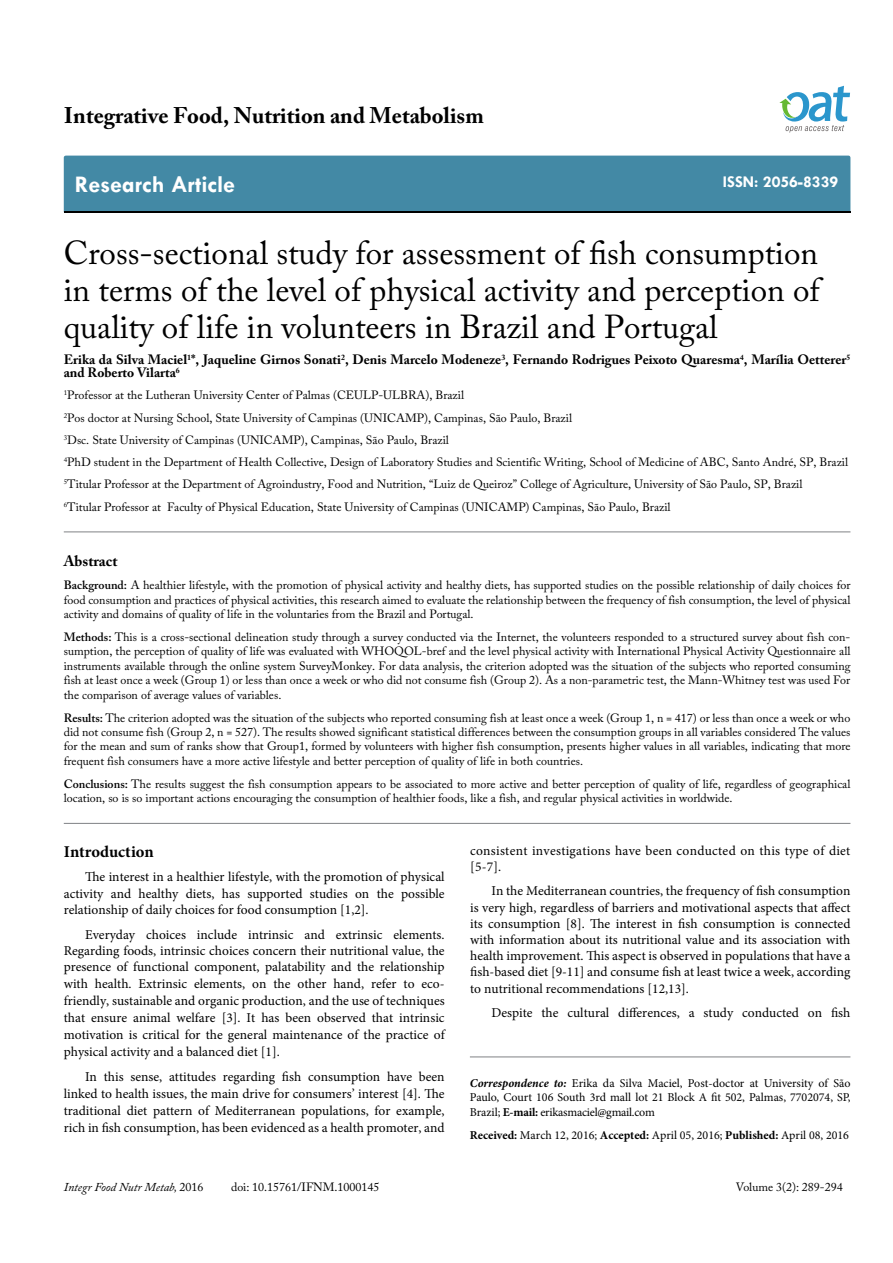
<style>
.page{position:relative;width:893px;height:1263px;background:#fff}
.page>*{position:absolute;margin:0;border:0;box-sizing:border-box;transform-origin:0 0}
.t1{font:33px/37.5px "Adobe Caslon Pro";color:#000;text-align:justify}
.t2{font:700 24px "Tw Cen";color:#fff}
.t3{font:700 22.5px "Adobe Caslon Pro";color:#000}
.t4{font:700 16.5px "Tw Cen";color:#fff}
.t5{font:700 16.5px "Minion Pro";letter-spacing:-.005em;color:#000}
.t6{font:700 15px "Adobe Caslon Pro";color:#000}
.t7{font:13.5px/16.2px "Minion Pro";color:#000;text-align:justify}
.t8{font:700 13.5px/12.9px "Adobe Caslon Pro";color:#000}
.t9{font:13.5px/16.2px "Minion Pro";letter-spacing:.02em;color:#000}
.t10{font:12px/14.4px "Adobe Caslon Pro";color:#000;text-align:justify}
.t11{font:12px/14.4px "Minion Pro";color:#000;text-align:justify}
.t12{font:italic 12px "Adobe Caslon Pro";color:#000}
.s1{font-weight:600}
.s2{font-weight:700;font-style:italic}
.s3{font-weight:700}
.s4{font-style:normal}
</style>
<div class="page">
<div style="left:64px;top:156px;width:786px;height:56px;background:#4389a5"></div>
<svg style="left:779px;top:86px;width:71px;height:47px"></svg>
<hr style="left:64px;top:532px;width:786px;height:1px;background:#808285">
<hr style="left:64px;top:823px;width:786px;height:1px;background:#808285">
<hr style="left:470px;top:1057px;width:380px;height:1px;background:#808285">
<h3 class="t3" style="left:64px;top:102px;width:421px">Integrative Food, Nutrition and Metabolism</h3>
<h2 class="t2" style="left:75px;top:170px;width:162px">Research Article</h2>
<h3 class="t4" style="left:723px;top:172px;width:117px">ISSN: 2056-8339</h3>
<h1 class="t1" style="left:64px;top:233px;width:757px">Cross-sectional study for assessment of fish consumption in terms of the level of physical activity and perception of quality of life in volunteers in Brazil and Portugal</h1>
<p class="t8" style="left:64px;top:353px;width:788px">Erika da Silva Maciel<sup>1</sup>*, Jaqueline Girnos Sonati<sup>2</sup>, Denis Marcelo Modeneze<sup>3</sup>, Fernando Rodrigues Peixoto Quaresma<sup>4</sup>, Marília Oetterer<sup>5 </sup>and Roberto Vilarta<sup>6</sup></p>
<p class="t10" style="left:64px;top:384px;width:786px;line-height:22.2px;text-align:left"><sup>1</sup>Professor at the Lutheran University Center of Palmas (CEULP-ULBRA), Brazil<br><sup>2</sup>Pos doctor at Nursing School, State University of Campinas (UNICAMP), Campinas, São Paulo, Brazil<br><sup>3</sup>Dsc. State University of Campinas (UNICAMP), Campinas, São Paulo, Brazil<br><sup>4</sup>PhD student in the Department of Health Collective, Design of Laboratory Studies and Scientific Writing, School of Medicine of ABC, Santo André, SP, Brazil <sup>5</sup>Titular Professor at the Department of Agroindustry, Food and Nutrition, “Luiz de Queiroz” College of Agriculture, University of São Paulo, SP, Brazil<br><sup>6</sup>Titular Professor at Faculty of Physical Education, State University of Campinas (UNICAMP) Campinas, São Paulo, Brazil</p>
<p class="t6" style="left:64px;top:552px;width:55px">Abstract</p>
<p class="t10" style="left:64px;top:578px;width:788px"><span class="s1">Background:</span> A healthier lifestyle, with the promotion of physical activity and healthy diets, has supported studies on the possible relationship of daily choices for food consumption and practices of physical activities, this research aimed to evaluate the relationship between the frequency of fish consumption, the level of physical activity and domains of quality of life in the voluntaries from the Brazil and Portugal.</p>
<p class="t10" style="left:64px;top:630px;width:788px"><span class="s1">Methods:</span> This is a cross-sectional delineation study through a survey conducted via the Internet, the volunteers responded to a structured survey about fish con&shy;sumption, the perception of quality of life was evaluated with WHOQOL-bref and the level physical activity with International Physical Activity Questionnaire all instruments available through the online system SurveyMonkey. For data analysis, the criterion adopted was the situation of the subjects who reported consuming fish at least once a week (Group 1) or less than once a week or who did not consume fish (Group 2). As a non-parametric test, the Mann-Whitney test was used For the comparison of average values of variables.</p>
<p class="t10" style="left:64px;top:710px;width:788px"><span class="s1">Results:</span> The criterion adopted was the situation of the subjects who reported consuming fish at least once a week (Group 1, n = 417) or less than once a week or who did not consume fish (Group 2, n = 527). The results showed significant statistical differences between the consumption groups in all variables considered The values for the mean and sum of ranks show that Group1, formed by volunteers with higher fish consumption, presents higher values in all variables, indicating that more frequent fish consumers have a more active lifestyle and better perception of quality of life in both countries.</p>
<p class="t10" style="left:64px;top:776px;width:788px"><span class="s1">Conclusions:</span> The results suggest the fish consumption appears to be associated to more active and better perception of quality of life, regardless of geographical location, so is so important actions encouraging the consumption of healthier foods, like a fish, and regular physical activities in worldwide.</p>
<h3 class="t5" style="left:64px;top:840px;width:91px">Introduction</h3>
<p class="t7" style="left:64px;top:869px;width:382px;text-indent:21px">The interest in a healthier lifestyle, with the promotion of physical activity and healthy diets, has supported studies on the possible relationship of daily choices for food consumption [1,2].</p>
<p class="t7" style="left:64px;top:926px;width:382px;line-height:16.8px;text-indent:21px">Everyday choices include intrinsic and extrinsic elements.<br>Regarding foods, intrinsic choices concern their nutritional value, the presence of functional component, palatability and the relationship with health. Extrinsic elements, on the other hand, refer to eco&shy;friendly, sustainable and organic production, and the use of techniques that ensure animal welfare [3]. It has been observed that intrinsic motivation is critical for the general maintenance of the practice of physical activity and a balanced diet [1].</p>
<p class="t7" style="left:64px;top:1068px;width:382px;line-height:17px;text-indent:21px">In this sense, attitudes regarding fish consumption have been linked to health issues, the main drive for consumers’ interest [4]. The traditional diet pattern of Mediterranean populations, for example, rich in fish consumption, has been evidenced as a health promoter, and</p>
<p class="t11" style="left:470px;top:1076px;width:382px"><span class="s2">Correspondence to:</span> Erika da Silva Maciel, Post-doctor at University of São Paulo, Court 106 South 3rd mall lot 21 Block A fit 502, Palmas, 7702074, SP, Brazil; <span class="s3">E-mail:</span> erikasmaciel@gmail.com</p>
<p class="t9" style="left:470px;top:842px;width:382px">consistent investigations have been conducted on this type of diet [5-7].</p>
<p class="t7" style="left:470px;top:883px;width:382px;text-indent:21px">In the Mediterranean countries, the frequency of fish consumption is very high, regardless of barriers and motivational aspects that affect its consumption [8]. The interest in fish consumption is connected with information about its nutritional value and its association with health improvement. This aspect is observed in populations that have a fish-based diet [9-11] and consume fish at least twice a week, according to nutritional recommendations [12,13].</p>
<p class="t7" style="left:491px;top:1005px;width:361px">Despite the cultural differences, a study conducted on fish</p>
<p class="t11" style="left:470px;top:1128px;width:381px"><span class="s3">Received:</span> March 12, 2016; <span class="s3">Accepted:</span> April 05, 2016; <span class="s3">Published:</span> April 08, 2016</p>
<p class="t12" style="left:64px;top:1180px;width:141px">Integr Food Nutr Metab, <span class="s4">2016</span></p>
<p class="t10" style="left:231px;top:1180px;width:150px">doi: 10.15761/IFNM.1000145</p>
<p class="t10" style="left:736px;top:1180px;width:108px">Volume 3(2): 289-294</p>
</div>
